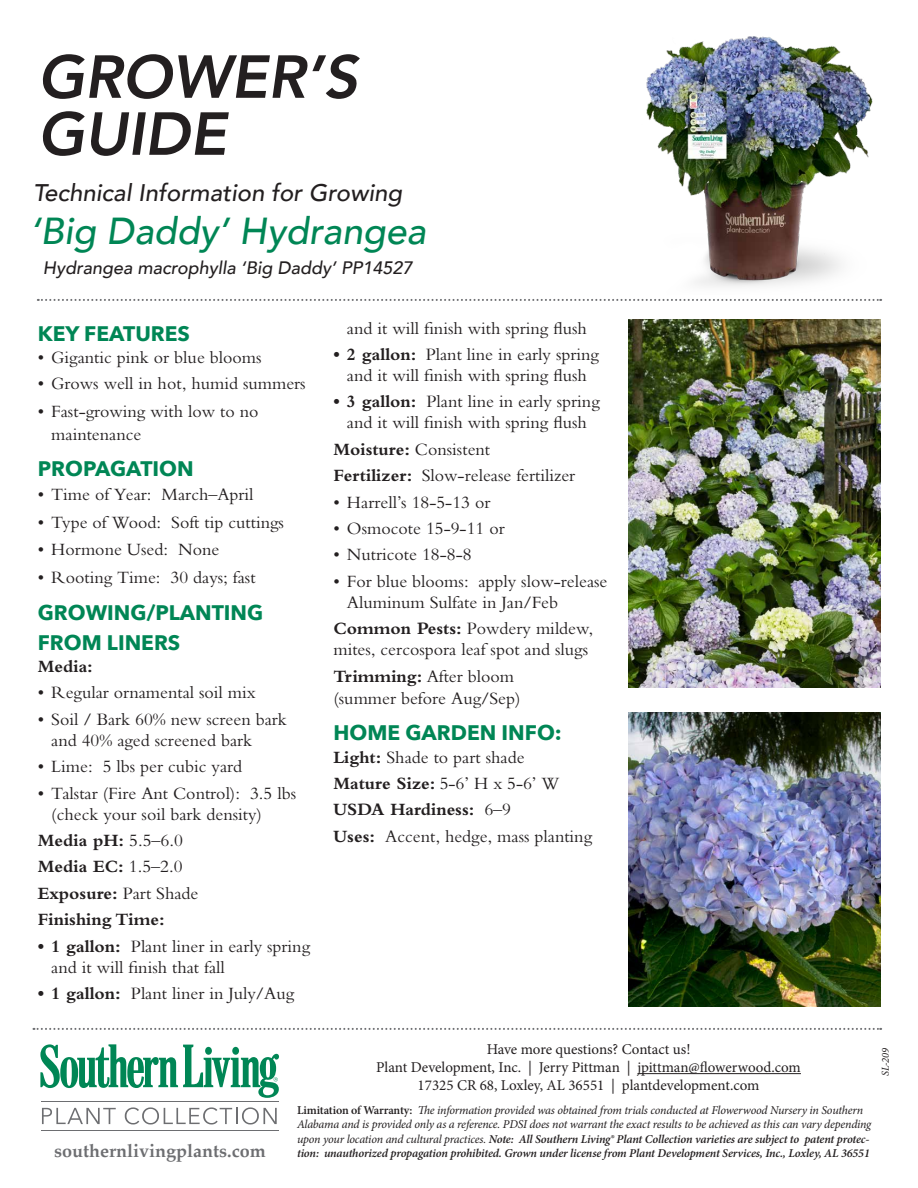
<style>
.page{position:relative;width:918px;height:1188px;background:#fff}
.page>*{position:absolute;margin:0;border:0;box-sizing:border-box;transform-origin:0 0}
.t1{font:italic 800 60px/57px "Avenir";color:#231f20}
.t2{font:italic 500 37.5px "Avenir";color:#008655}
.t3{font:italic 500 24px "Avenir";color:#231f20}
.t4{font:700 21px/30px "Avenir Next";color:#008655}
.t5{font:18px/21px "M Bembo";color:#231f20}
.t6{font:700 18px/26.4px "Bembo";color:#231f20}
.t7{font:italic 500 18px "Avenir";color:#231f20}
.t8{font:700 18px "Palatino";color:#6d6e71}
.t9{font:15px/18px "Minion Pro";letter-spacing:-.005em;color:#231f20;text-align:center}
.t10{font:italic 12px/14.4px "Minion Pro";letter-spacing:-.015em;color:#231f20}
.t11{font:italic 600 12px "Minion Pro";letter-spacing:-.015em;color:#231f20}
.t12{font:italic 10.5px "Minion Pro";color:#231f20}
.s1{font-family:"M Bembo";font-weight:400}
.s2{font-family:"Bembo";font-weight:700}
.s3{font-weight:600;font-style:normal}
.s4{font-weight:600}
</style>
<div class="page">
<svg style="left:42px;top:1108px;width:74px;height:16px"></svg>
<svg style="left:125px;top:1107px;width:152px;height:18px"></svg>
<hr style="left:41px;top:1101px;width:238px;height:1px;background:#6d6e71">
<hr style="left:41px;top:1130px;width:238px;height:1px;background:#6d6e71">
<svg style="left:40px;top:1044px;width:239px;height:54px"></svg>
<hr style="left:637px;top:1073px;width:164px;height:1px;background:#231f20">
<svg style="left:33px;top:1028px;width:848px;height:2px"></svg>
<svg style="left:38px;top:299px;width:587px;height:2px"></svg>
<img style="left:625px;top:36px;width:257px;height:265px">
<img style="left:628px;top:320px;width:252px;height:367px">
<img style="left:628px;top:713px;width:252px;height:294px">
<h1 class="t1" style="left:38px;top:49px;width:321px">GROWER’S<br>GUIDE</h1>
<h3 class="t3" style="left:33px;top:179px;width:371px">Technical Information for Growing</h3>
<h2 class="t2" style="left:30px;top:208px;width:397px">‘Big Daddy’ Hydrangea</h2>
<p class="t7" style="left:43px;top:257px;width:371px">Hydrangea macrophylla ‘Big Daddy’ PP14527</p>
<p class="t4" style="left:38px;top:318px;width:154px">KEY FEATURES</p>
<p class="t5" style="left:38px;top:347px;width:225px">• Gigantic pink or blue blooms</p>
<p class="t5" style="left:38px;top:373px;width:269px">• Grows well in hot, humid summers</p>
<p class="t5" style="left:51px;top:400px;width:209px;line-height:22.5px;text-indent:-14px">• Fast-growing with low to no maintenance</p>
<p class="t4" style="left:38px;top:454px;width:157px">PROPAGATION</p>
<p class="t5" style="left:38px;top:484px;width:217px">• Time of Year: March–April</p>
<p class="t5" style="left:38px;top:511px;width:248px">• Type of Wood: Soft tip cuttings</p>
<p class="t5" style="left:38px;top:539px;width:183px">• Hormone Used: None</p>
<p class="t5" style="left:38px;top:567px;width:219px">• Rooting Time: 30 days; fast</p>
<p class="t4" style="left:38px;top:597px;width:227px">GROWING/PLANTING<br>FROM LINERS</p>
<p class="t6" style="left:38px;top:653px;width:57px">Media:</p>
<p class="t5" style="left:38px;top:682px;width:219px">• Regular ornamental soil mix</p>
<p class="t5" style="left:51px;top:709px;width:237px;text-indent:-14px">• Soil / Bark 60% new screen bark and 40% aged screened bark</p>
<p class="t5" style="left:38px;top:756px;width:206px">• Lime: 5 lbs per cubic yard</p>
<p class="t5" style="left:51px;top:782px;width:246px;text-indent:-14px">• Talstar (Fire Ant Control): 3.5 lbs (check your soil bark density)</p>
<p class="t6" style="left:38px;top:827px;width:162px">Media pH: <span class="s1">5.5–6.0<br></span>Media EC: <span class="s1">1.5–2.0<br></span>Exposure: <span class="s1">Part Shade<br></span>Finishing Time:</p>
<p class="t5" style="left:51px;top:935px;width:260px;text-indent:-14px"><span class="s2">• 1 gallon:</span> Plant liner in early spring and it will finish that fall</p>
<p class="t5" style="left:38px;top:983px;width:258px"><span class="s2">• 1 gallon:</span> Plant liner in July/Aug</p>
<p class="t5" style="left:347px;top:317px;width:242px">and it will finish with spring flush</p>
<p class="t5" style="left:333px;top:344px;width:267px;text-align:center"><span class="s2">• 2 gallon:</span> Plant line in early spring and it will finish with spring flush</p>
<p class="t5" style="left:333px;top:391px;width:268px;text-align:center"><span class="s2">• 3 gallon:</span> Plant line in early spring and it will finish with spring flush</p>
<p class="t5" style="left:333px;top:436px;width:243px;line-height:26.4px"><span class="s2">Moisture:</span> Consistent<br><span class="s2">Fertilizer:</span> Slow-release fertilizer</p>
<p class="t5" style="left:333px;top:492px;width:158px">• Harrell’s 18-5-13 or</p>
<p class="t5" style="left:333px;top:518px;width:173px">• Osmocote 15-9-11 or</p>
<p class="t5" style="left:333px;top:544px;width:140px">• Nutricote 18-8-8</p>
<p class="t5" style="left:347px;top:571px;width:262px;text-indent:-14px">• For blue blooms: apply slow-release<br>Aluminum Sulfate in Jan/Feb</p>
<p class="t5" style="left:333px;top:618px;width:261px"><span class="s2">Common Pests:</span> Powdery mildew, mites, cercospora leaf spot and slugs</p>
<p class="t5" style="left:333px;top:665px;width:189px;line-height:22.5px"><span class="s2">Trimming:</span> After bloom (summer before Aug/Sep)</p>
<p class="t4" style="left:333px;top:718px;width:230px">HOME GARDEN INFO:</p>
<p class="t5" style="left:333px;top:746px;width:193px"><span class="s2">Light:</span> Shade to part shade</p>
<p class="t6" style="left:333px;top:770px;width:228px">Mature Size: <span class="s1">5-6’ H x 5-6’ W<br></span>USDA Hardiness: <span class="s1">6–9</span></p>
<p class="t5" style="left:333px;top:826px;width:260px"><span class="s2">Uses:</span> Accent, hedge, mass planting</p>
<p class="t9" style="left:376px;top:1040px;width:426px">Have more questions? Contact us!<br>Plant Development, Inc. | Jerry Pittman | jpittman@flowerwood.com<br>17325 CR 68, Loxley, AL 36551 | plantdevelopment.com</p>
<p class="t10" style="left:297px;top:1103px;width:576px"><span class="s3">Limitation of Warranty:</span> The information provided was obtained from trials conducted at Flowerwood Nursery in Southern<br>Alabama and is provided only as a reference. PDSI does not warrant the exact results to be achieved as this can vary depending upon your location and cultural practices. <span class="s4">Note: All Southern Living® Plant Collection varieties are subject to patent protec-</span></p>
<p class="t8" style="left:54px;top:1135px;width:213px">southernlivingplants.com</p>
<p class="t11" style="left:297px;top:1145px;width:574px">tion: unauthorized propagation prohibited. Grown under license from Plant Development Services, Inc., Loxley, AL 36551</p>
<p class="t12" style="left:878px;top:1076px;width:30px;rotate:-90deg">SL-209</p>
</div>
